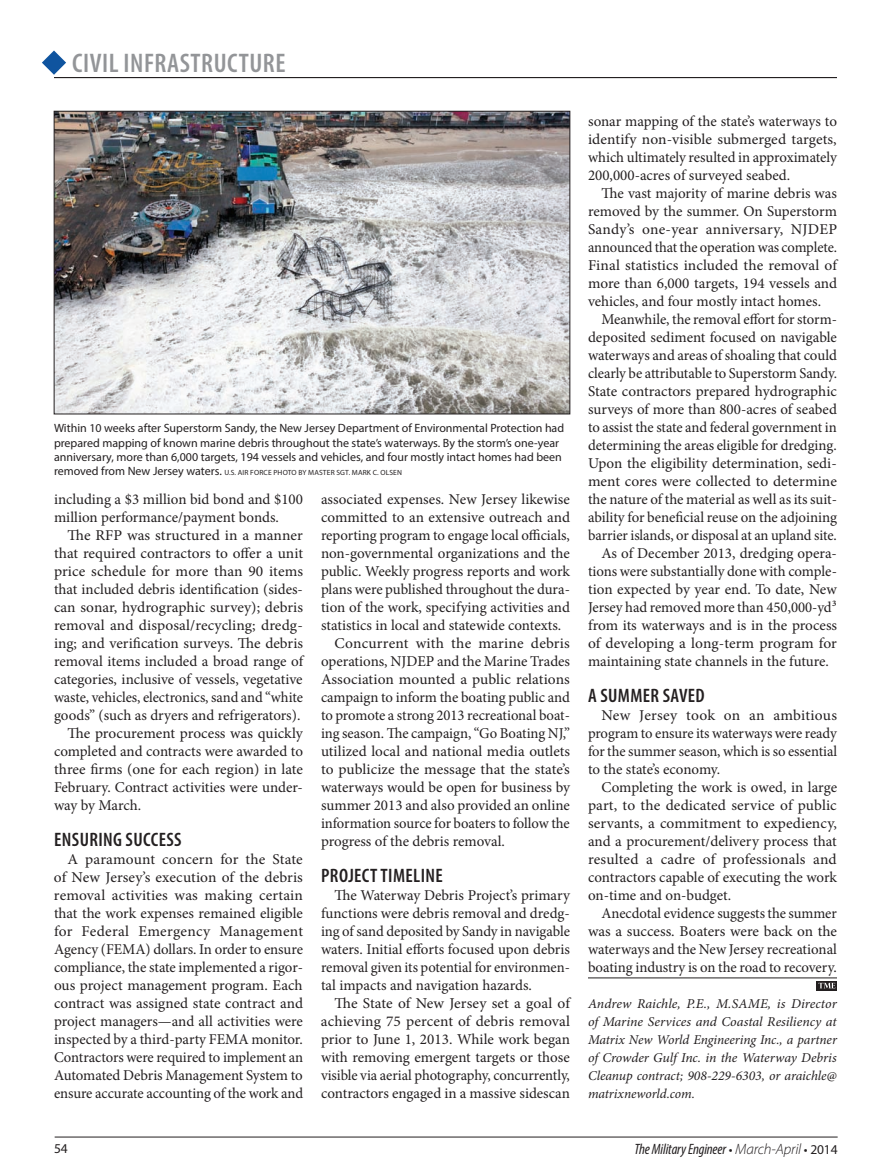
<style>
.page{position:relative;width:891px;height:1175px;background:#fff}
.page>*{position:absolute;margin:0;border:0;box-sizing:border-box;transform-origin:0 0}
.t1{font:600 condensed 27px "Myriad Pro";letter-spacing:.02em;color:#939598}
.Article-Headers{font:600 condensed 19.5px "Myriad Pro";letter-spacing:.02em;color:#231f20}
.Body_Type_TME{font:15px/18px "Minion Pro";letter-spacing:-.005em;color:#231f20;text-align:justify}
.t2{font:italic condensed 15px "Myriad Pro";letter-spacing:-.01em;color:#231f20}
.Articles-EndBio{font:italic 13.5px/18px "Minion Pro";letter-spacing:-.005em;color:#231f20;text-align:justify}
.t3{font:13.5px "Myriad Pro";color:#231f20}
.Articles-Photo_Capti{font:12px/14.4px "Myriad Pro";color:#231f20}
.Articles-Photo_Capti-2{font:7.5px "Myriad Pro";letter-spacing:.02em;color:#231f20}
.s1{font-size:12px}
.s2{font-style:normal;font-stretch:normal;font-size:13.5px}
.s3{font-weight:300;font-stretch:normal}
</style>
<div class="page">
<img style="left:56px;top:113px;width:512px;height:299px">
<div style="left:54px;top:111px;width:516px;height:303px;border:1px solid #231f20"></div>
<svg style="left:817px;top:981px;width:20px;height:9px"></svg>
<svg style="left:818px;top:982px;width:17px;height:6px"></svg>
<hr style="left:588px;top:977px;width:249px;height:1px;background:#231f20">
<svg style="left:42px;top:50px;width:24px;height:25px"></svg>
<hr style="left:54px;top:77px;width:783px;height:1px;background:#231f20">
<hr style="left:55px;top:1136px;width:783px;height:1px;background:#231f20">
<h1 class="t1" style="left:72px;top:49px;width:215px">CIVIL INFRASTRUCTURE</h1>
<p class="Articles-Photo_Capti" style="left:54px;top:421px;width:512px">Within 10 weeks after Superstorm Sandy, the New Jersey Department of Environmental Protection had prepared mapping of known marine debris throughout the state’s waterways. By the storm’s one-year anniversary, more than 6,000 targets, 194 vessels and vehicles, and four mostly intact homes had been</p>
<p class="Articles-Photo_Capti-2" style="left:54px;top:468px;width:350px"><span class="s1">removed from New Jersey waters.</span> U.S. AIR FORCE PHOTO BY MASTER SGT. MARK C. OLSEN</p>
<p class="Body_Type_TME" style="left:54px;top:490px;width:250px">including a $3 million bid bond and $100 million performance/payment bonds.</p>
<p class="Body_Type_TME" style="left:54px;top:526px;width:251px;text-indent:14px">The RFP was structured in a manner that required contractors to offer a unit price schedule for more than 90 items that included debris identification (sides&shy;can sonar, hydrographic survey); debris removal and disposal/recycling; dredg&shy;ing; and verification surveys. The debris removal items included a broad range of categories, inclusive of vessels, vegetative waste, vehicles, electronics, sand and “white goods” (such as dryers and refrigerators).</p>
<p class="Body_Type_TME" style="left:54px;top:724px;width:251px;text-indent:14px">The procurement process was quickly completed and contracts were awarded to three firms (one for each region) in late February. Contract activities were under&shy;way by March.</p>
<p class="Article-Headers" style="left:54px;top:829px;width:129px">ENSURING SUCCESS</p>
<p class="Body_Type_TME" style="left:54px;top:850px;width:251px;text-indent:14px">A paramount concern for the State of New Jersey’s execution of the debris removal activities was making certain that the work expenses remained eligible for Federal Emergency Management Agency (FEMA) dollars. In order to ensure compliance, the state implemented a rigor&shy;ous project management program. Each contract was assigned state contract and project managers—and all activities were inspected by a third-party FEMA monitor.<br>Contractors were required to implement an Automated Debris Management System to ensure accurate accounting of the work and</p>
<p class="Body_Type_TME" style="left:321px;top:490px;width:251px">associated expenses. New Jersey likewise committed to an extensive outreach and reporting program to engage local officials, non-governmental organizations and the public. Weekly progress reports and work plans were published throughout the dura&shy;tion of the work, specifying activities and statistics in local and statewide contexts.</p>
<p class="Body_Type_TME" style="left:321px;top:634px;width:251px;text-indent:14px">Concurrent with the marine debris operations, NJDEP and the Marine Trades Association mounted a public relations campaign to inform the boating public and to promote a strong 2013 recreational boat&shy;ing season. The campaign, “Go Boating NJ,” utilized local and national media outlets to publicize the message that the state’s waterways would be open for business by summer 2013 and also provided an online information source for boaters to follow the progress of the debris removal.</p>
<p class="Article-Headers" style="left:321px;top:865px;width:123px">PROJECT TIMELINE</p>
<p class="Body_Type_TME" style="left:321px;top:886px;width:251px;text-indent:14px">The Waterway Debris Project’s primary functions were debris removal and dredg&shy;ing of sand deposited by Sandy in navigable waters. Initial efforts focused upon debris removal given its potential for environmen&shy;tal impacts and navigation hazards.</p>
<p class="Body_Type_TME" style="left:321px;top:994px;width:251px;text-indent:14px">The State of New Jersey set a goal of achieving 75 percent of debris removal prior to June 1, 2013. While work began with removing emergent targets or those visible via aerial photography, concurrently, contractors engaged in a massive sidescan</p>
<p class="Body_Type_TME" style="left:588px;top:112px;width:250px">sonar mapping of the state’s waterways to identify non-visible submerged targets, which ultimately resulted in approximately 200,000-acres of surveyed seabed.</p>
<p class="Body_Type_TME" style="left:588px;top:184px;width:251px;text-indent:14px">The vast majority of marine debris was removed by the summer. On Superstorm Sandy’s one-year anniversary, NJDEP announced that the operation was complete.<br>Final statistics included the removal of more than 6,000 targets, 194 vessels and vehicles, and four mostly intact homes.</p>
<p class="Body_Type_TME" style="left:588px;top:310px;width:251px;text-indent:14px">Meanwhile, the removal effort for storm&shy;deposited sediment focused on navigable waterways and areas of shoaling that could clearly be attributable to Superstorm Sandy.<br>State contractors prepared hydrographic surveys of more than 800-acres of seabed to assist the state and federal government in determining the areas eligible for dredging.<br>Upon the eligibility determination, sedi&shy;ment cores were collected to determine the nature of the material as well as its suit&shy;ability for beneficial reuse on the adjoining barrier islands, or disposal at an upland site.</p>
<p class="Body_Type_TME" style="left:588px;top:544px;width:251px;text-indent:14px">As of December 2013, dredging opera&shy;tions were substantially done with comple&shy;tion expected by year end. To date, New Jersey had removed more than 450,000-yd³ from its waterways and is in the process of developing a long-term program for maintaining state channels in the future.</p>
<p class="Article-Headers" style="left:588px;top:685px;width:118px">A SUMMER SAVED</p>
<p class="Body_Type_TME" style="left:588px;top:706px;width:251px;text-indent:14px">New Jersey took on an ambitious program to ensure its waterways were ready for the summer season, which is so essential to the state’s economy.</p>
<p class="Body_Type_TME" style="left:588px;top:778px;width:251px;text-indent:14px">Completing the work is owed, in large part, to the dedicated service of public servants, a commitment to expediency, and a procurement/delivery process that resulted a cadre of professionals and contractors capable of executing the work on-time and on-budget.</p>
<p class="Body_Type_TME" style="left:588px;top:904px;width:251px;text-indent:14px">Anecdotal evidence suggests the summer was a success. Boaters were back on the waterways and the New Jersey recreational boating industry is on the road to recovery.</p>
<p class="Articles-EndBio" style="left:588px;top:995px;width:250px">Andrew Raichle, P.E., M.SAME, is Director of Marine Services and Coastal Resiliency at Matrix New World Engineering Inc., a partner of Crowder Gulf Inc. in the Waterway Debris Cleanup contract; 908-229-6303, or araichle@ matrixneworld.com.</p>
<p class="t3" style="left:54px;top:1140px;width:15px">54</p>
<p class="t2" style="left:634px;top:1139px;width:205px">The Military Engineer <span class="s2">•</span> <span class="s3">March-April</span> <span class="s2">• 2014</span></p>
</div>
